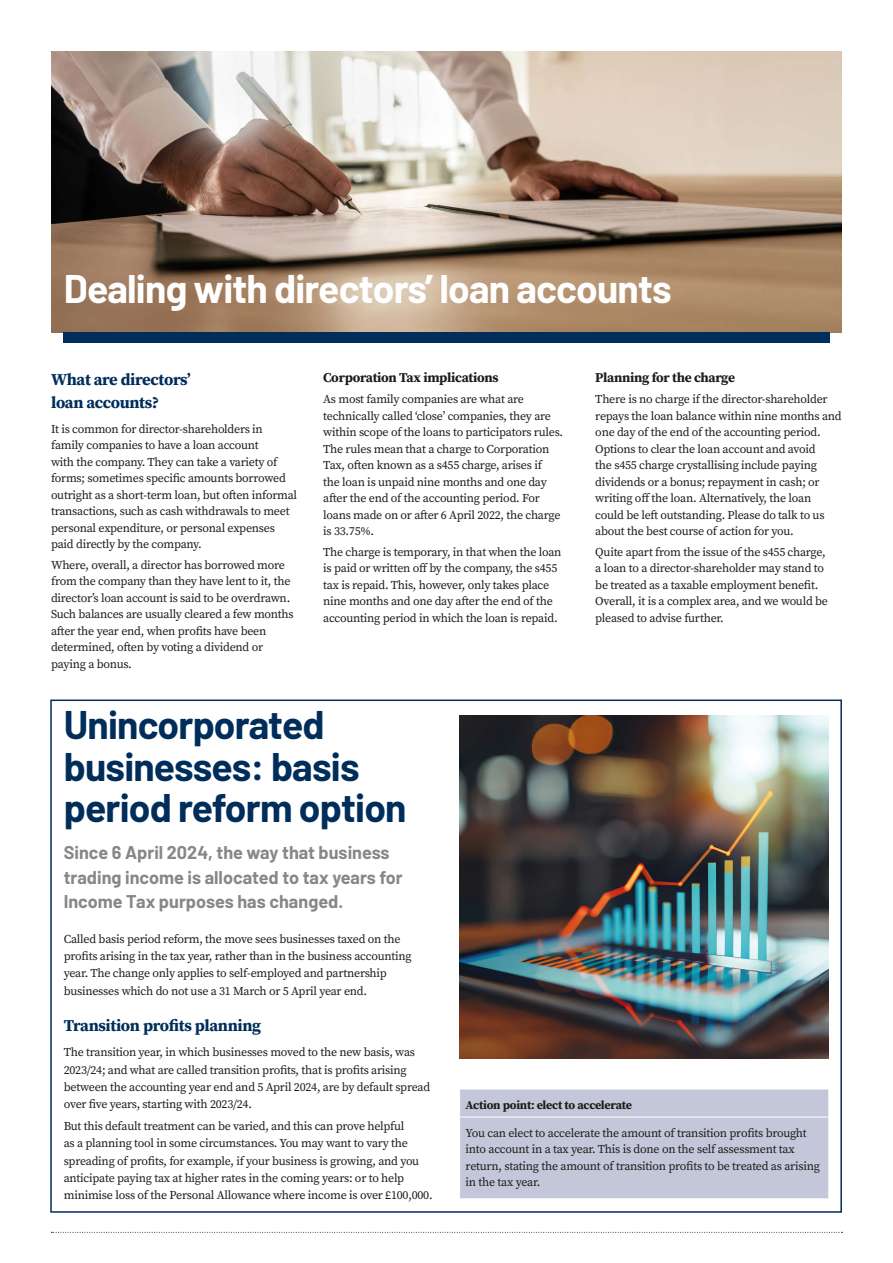
<style>
.page{position:relative;width:893px;height:1263px;background:#fff}
.page>*{position:absolute;margin:0;border:0;box-sizing:border-box;transform-origin:0 0}
.Heading1{font:700 39px/41.2px "Barlow";letter-spacing:-.02em;color:#012d5b}
.Heading1-2{font:700 39px "Barlow";letter-spacing:-.02em;color:#fff}
.Subtitle{font:700 18px/24.8px "Barlow";color:#878787}
.Heading2{font:700 16.5px/22.5px "Source Serif Pro";letter-spacing:-.02em;color:#012d5b}
.Heading3{font:700 13.5px "Source Serif Pro";letter-spacing:-.02em;color:#1d1d1b}
.Body{font:12px/16.5px "Source Serif Pro";letter-spacing:-.02em;color:#1d1d1b}
.Table_body{font:12px/16.5px "Source Serif Pro";letter-spacing:-.02em;color:#1d1d1b}
.Table_heading{font:700 12px "Source Serif Pro";letter-spacing:-.02em;color:#1d1d1b}
</style>
<div class="page">
<img style="left:51px;top:51px;width:791px;height:281px">
<div style="left:64px;top:332px;width:766px;height:10px;background:#012d5b"></div>
<img style="left:459px;top:715px;width:369px;height:344px">
<svg style="left:51px;top:1232px;width:792px;height:1px"></svg>
<div style="left:460px;top:1089px;width:369px;height:109px;background:#c4c7da"></div>
<hr style="left:459px;top:1117px;width:370px;height:1px;background:#fff">
<hr style="left:828px;top:1117px;width:1px;height:81px;background:#fff">
<p class="Heading1-2" style="left:64px;top:261px;width:609px">Dealing with directors’ loan accounts</p>
<p class="Heading2" style="left:51px;top:368px;width:141px">What are directors’ loan accounts?</p>
<p class="Body" style="left:51px;top:420px;width:248px">It is common for director-shareholders in family companies to have a loan account<br>with the company. They can take a variety of forms; sometimes specific amounts borrowed outright as a short-term loan, but often informal transactions, such as cash withdrawals to meet personal expenditure, or personal expenses paid directly by the company.</p>
<p class="Body" style="left:51px;top:557px;width:244px">Where, overall, a director has borrowed more from the company than they have lent to it, the director’s loan account is said to be overdrawn.<br>Such balances are usually cleared a few months after the year end, when profits have been determined, often by voting a dividend or paying a bonus.</p>
<p class="Heading3" style="left:323px;top:368px;width:177px">Corporation Tax implications</p>
<p class="Body" style="left:323px;top:391px;width:241px">As most family companies are what are technically called ‘close’ companies, they are within scope of the loans to participators rules.<br>The rules mean that a charge to Corporation Tax, often known as a s455 charge, arises if<br>the loan is unpaid nine months and one day after the end of the accounting period. For loans made on or after 6 April 2022, the charge is 33.75%.</p>
<p class="Body" style="left:323px;top:544px;width:240px">The charge is temporary, in that when the loan is paid or written off by the company, the s455 tax is repaid. This, however, only takes place nine months and one day after the end of the accounting period in which the loan is repaid.</p>
<p class="Heading3" style="left:595px;top:368px;width:141px">Planning for the charge</p>
<p class="Body" style="left:595px;top:391px;width:248px">There is no charge if the director-shareholder repays the loan balance within nine months and one day of the end of the accounting period.<br>Options to clear the loan account and avoid<br>the s455 charge crystallising include paying dividends or a bonus; repayment in cash; or writing off the loan. Alternatively, the loan could be left outstanding. Please do talk to us about the best course of action for you.</p>
<p class="Body" style="left:595px;top:544px;width:234px">Quite apart from the issue of the s455 charge, a loan to a director-shareholder may stand to be treated as a taxable employment benefit.<br>Overall, it is a complex area, and we would be pleased to advise further.</p>
<p class="Heading1" style="left:64px;top:702px;width:344px">Unincorporated businesses: basis period reform option</p>
<p class="Subtitle" style="left:64px;top:838px;width:340px">Since 6 April 2024, the way that business trading income is allocated to tax years for<br>Income Tax purposes has changed.</p>
<p class="Body" style="left:64px;top:930px;width:349px;line-height:17.2px">Called basis period reform, the move sees businesses taxed on the profits arising in the tax year, rather than in the business accounting year. The change only applies to self-employed and partnership businesses which do not use a 31 March or 5 April year end.</p>
<p class="Heading2" style="left:64px;top:1013px;width:199px">Transition profits planning</p>
<p class="Body" style="left:64px;top:1044px;width:368px;line-height:17.2px">The transition year, in which businesses moved to the new basis, was 2023/24; and what are called transition profits, that is profits arising between the accounting year end and 5 April 2024, are by default spread over five years, starting with 2023/24.</p>
<p class="Body" style="left:64px;top:1117px;width:370px;line-height:17.2px">But this default treatment can be varied, and this can prove helpful<br>as a planning tool in some circumstances. You may want to vary the spreading of profits, for example, if your business is growing, and you anticipate paying tax at higher rates in the coming years: or to help minimise loss of the Personal Allowance where income is over £100,000.</p>
<p class="Table_heading" style="left:466px;top:1096px;width:168px">Action point: elect to accelerate</p>
<p class="Table_body" style="left:466px;top:1124px;width:356px">You can elect to accelerate the amount of transition profits brought into account in a tax year. This is done on the self assessment tax return, stating the amount of transition profits to be treated as arising in the tax year.</p>
</div>
